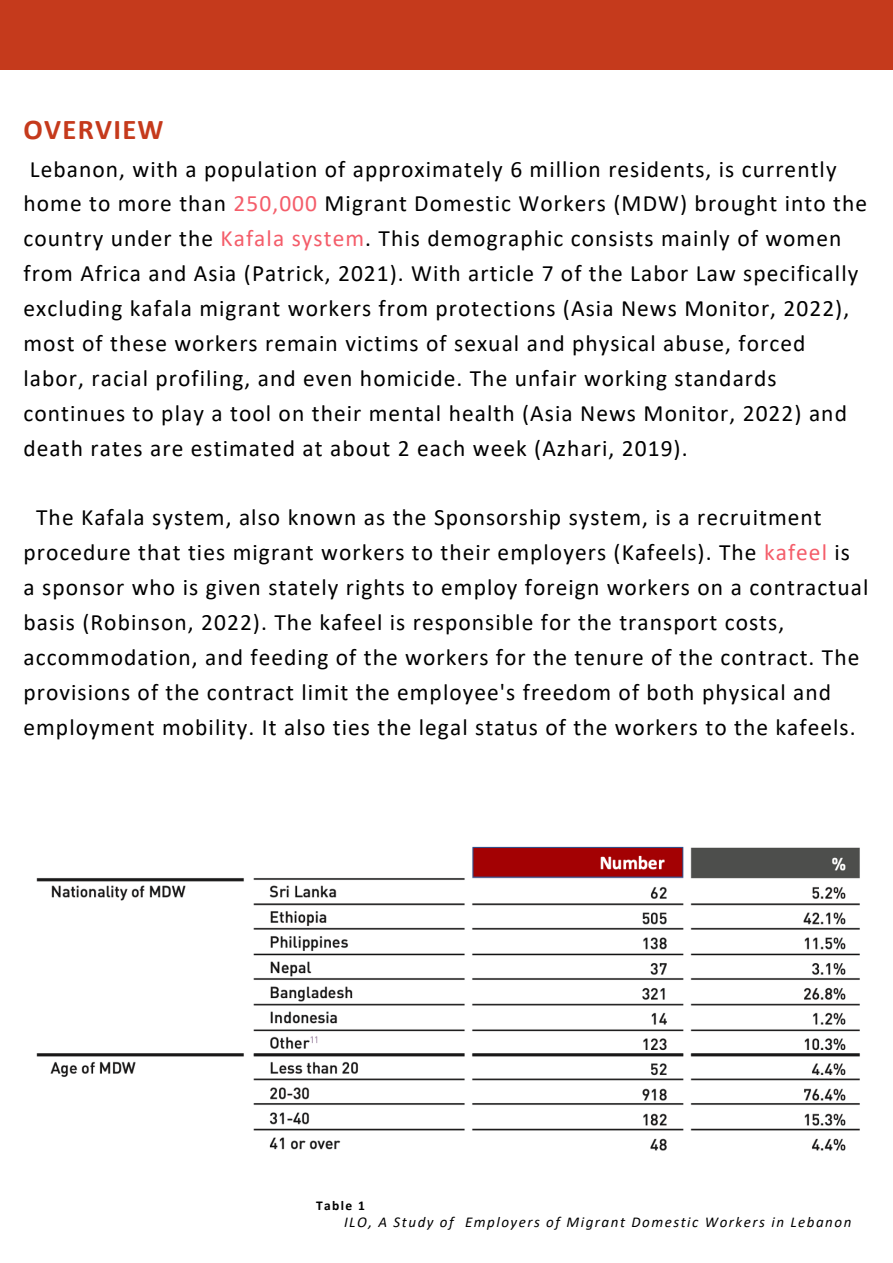
<style>
.page{position:relative;width:893px;height:1263px;background:#fff}
.page>*{position:absolute;margin:0;border:0;box-sizing:border-box;transform-origin:0 0}
.t1{font:700 28.72px "Calibri";letter-spacing:.045em;color:#c53a1c}
.t2{font:23.48px/34.9px "Calibri";letter-spacing:.045em;color:#000}
.t3{font:italic 15px "Calibri";letter-spacing:.1em;color:#000}
.t4{font:700 13.5px "Calibri";letter-spacing:.1em;color:#000}
.s1{color:#f45d6a}
</style>
<div class="page">
<div style="left:0;top:0;width:893px;height:69px;background:#c53a1c"></div>
<img style="left:36px;top:846px;width:824px;height:305px">
<p class="t1" style="left:23px;top:118px;width:142px">OVERVIEW</p>
<p class="t2" style="left:23px;top:153px;width:845px">Lebanon, with a population of approximately 6 million residents, is currently home to more than <span class="s1">250,000</span> Migrant Domestic Workers (MDW) brought into the country under the <span class="s1">Kafala system</span>. This demographic consists mainly of women from Africa and Asia (Patrick, 2021). With article 7 of the Labor Law specifically excluding kafala migrant workers from protections (Asia News Monitor, 2022), most of these workers remain victims of sexual and physical abuse, forced labor, racial profiling, and even homicide. The unfair working standards continues to play a tool on their mental health (Asia News Monitor, 2022) and death rates are estimated at about 2 each week (Azhari, 2019).</p>
<p class="t2" style="left:23px;top:502px;width:846px;text-indent:13px">The Kafala system, also known as the Sponsorship system, is a recruitment procedure that ties migrant workers to their employers (Kafeels). The <span class="s1">kafeel</span> is<br>a sponsor who is given stately rights to employ foreign workers on a contractual basis (Robinson, 2022). The kafeel is responsible for the transport costs, accommodation, and feeding of the workers for the tenure of the contract. The provisions of the contract limit the employee's freedom of both physical and employment mobility. It also ties the legal status of the workers to the kafeels.</p>
<p class="t4" style="left:316px;top:1199px;width:50px">Table 1</p>
<p class="t3" style="left:344px;top:1216px;width:509px">ILO, A Study of Employers of Migrant Domestic Workers in Lebanon</p>
</div>
